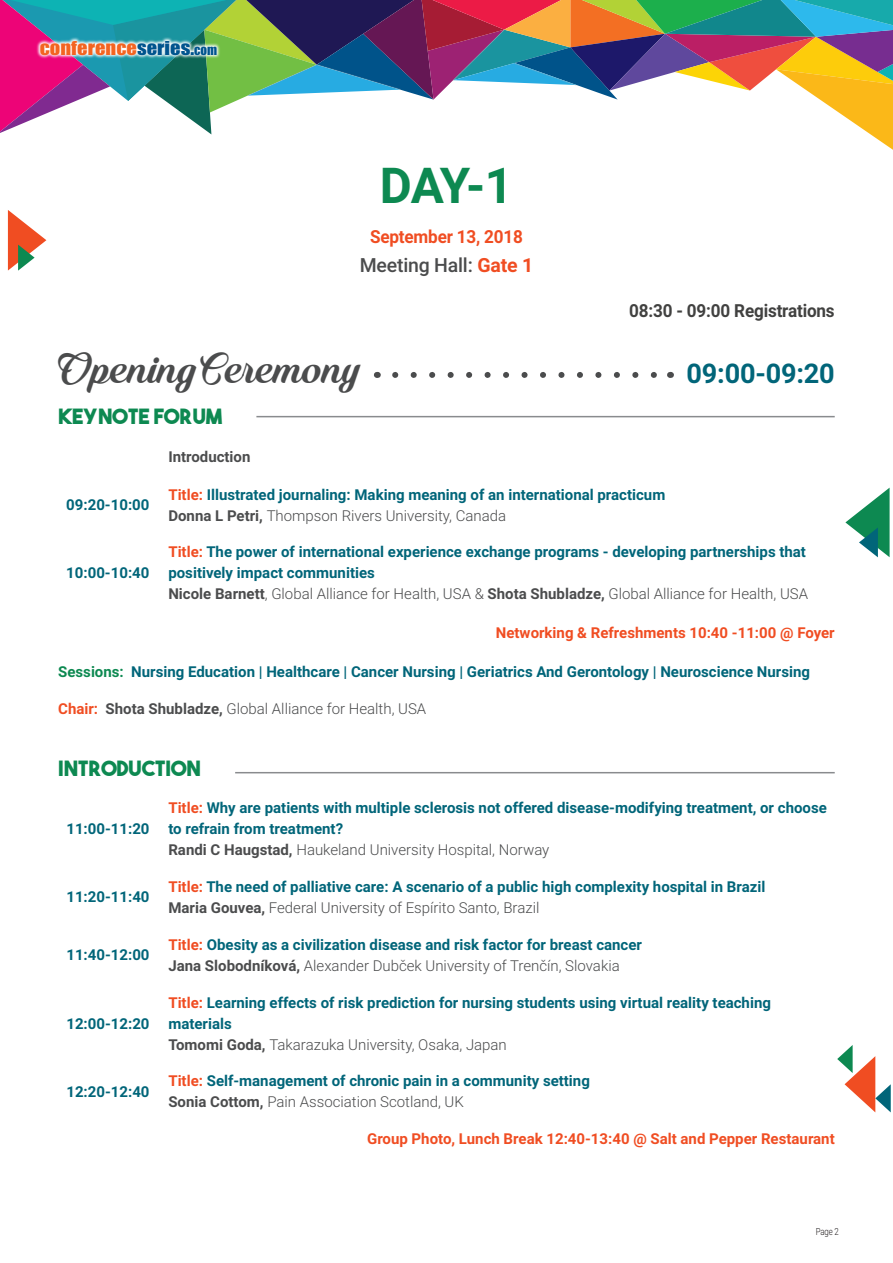
<style>
.page{position:relative;width:893px;height:1263px;background:#fff}
.page>*{position:absolute;margin:0;border:0;box-sizing:border-box;transform-origin:0 0}
.t1{font:700 49.5px "Roboto";color:#0d8951}
.t2{font:45px "Quincho Script PERSONALUSE";letter-spacing:-.01em;color:#4b4c4d}
.t3{font:700 27.15px "Roboto";letter-spacing:-.01em;color:#016579}
.t4{font:21px "The Bold Font";color:#0d8951}
.t5{font:500 19.5px "Roboto";letter-spacing:-.01em;color:#4b4c4d}
.t6{font:700 18px "Roboto";letter-spacing:-.01em;color:#414140;scale:.95 1}
.t7{font:700 18px "Roboto";letter-spacing:-.01em;color:#f04d22;scale:.95 1}
.t8{font:17.7px "Impact";color:#f36421;scale:1.16 1}
.t9{font:700 15px/21px "Roboto";color:#016579}
.t10{font:700 15px "Roboto";color:#f04d22}
.t11{font:300 15px "Roboto";color:#4b4c4d}
.t12{font:700 15px "Roboto";color:#4b4c4d}
.t13{font:300 9.75px "Roboto";color:#231f20;scale:.8 1}
.s1{color:#00548e}
.s2{font-size:12.6px;color:#00548e}
.s3{font-weight:700;color:#f04d22}
.s4{color:#f04d22}
.s5{color:#4b4c4d}
.s6{font-weight:300;color:#4b4c4d}
.s7{color:#0d8951}
.s8{font-weight:700}
</style>
<div class="page">
<svg style="left:0;top:0;width:893px;height:150px"></svg>
<svg style="left:845px;top:488px;width:45px;height:69px"></svg>
<svg style="left:837px;top:1045px;width:54px;height:67px"></svg>
<svg style="left:36px;top:37px;width:185px;height:22px"></svg>
<svg style="left:8px;top:210px;width:38px;height:61px"></svg>
<svg style="left:395px;top:372px;width:262px;height:6px"></svg>
<hr style="left:256px;top:416px;width:579px;height:1px;background:#898b8e">
<hr style="left:235px;top:772px;width:600px;height:1px;background:#898b8e">
<p class="t8" style="left:40px;top:34px;width:154px">CONFERENCE<span class="s1">SERIES.</span><span class="s2">COM</span></p>
<p class="t1" style="left:380px;top:151px;width:135px">DAY-1</p>
<p class="t7" style="left:370px;top:224px;width:163px">September 13, 2018</p>
<p class="t5" style="left:360px;top:252px;width:175px">Meeting Hall: <span class="s3">Gate 1</span></p>
<p class="t6" style="left:629px;top:298px;width:218px">08:30 - 09:00 Registrations</p>
<p class="t2" style="left:58px;top:342px;width:306px">Opening Ceremony</p>
<p class="t3" style="left:687px;top:354px;width:150px">09:00-09:20</p>
<p class="t4" style="left:58px;top:403px;width:165px">KEYNOTE FORUM</p>
<p class="t12" style="left:168px;top:446px;width:84px">Introduction</p>
<p class="t9" style="left:66px;top:494px;width:85px">09:20-10:00</p>
<p class="t9" style="left:168px;top:483px;width:498px"><span class="s4">Title:</span> Illustrated journaling: Making meaning of an international practicum<br><span class="s5">Donna L Petri,</span> <span class="s6">Thompson Rivers University, Canada</span></p>
<p class="t9" style="left:168px;top:541px;width:641px"><span class="s4">Title:</span> The power of international experience exchange programs - developing partnerships that positively impact communities<br><span class="s5">Nicole Barnett</span><span class="s6">, Global Alliance for Health, USA &amp;</span> <span class="s5">Shota Shubladze,</span> <span class="s6">Global Alliance for Health, USA</span></p>
<p class="t10" style="left:496px;top:622px;width:340px">Networking &amp; Refreshments 10:40 -11:00 @ Foyer</p>
<p class="t9" style="left:58px;top:661px;width:753px"><span class="s7">Sessions:</span> Nursing Education | Healthcare | Cancer Nursing | Geriatrics And Gerontology | Neuroscience Nursing</p>
<p class="t11" style="left:58px;top:698px;width:370px"><span class="s3">Chair:</span> <span class="s8">Shota Shubladze,</span> Global Alliance for Health, USA</p>
<p class="t9" style="left:66px;top:562px;width:85px">10:00-10:40</p>
<p class="t4" style="left:58px;top:755px;width:144px">INTRODUCTION</p>
<p class="t9" style="left:66px;top:818px;width:85px">11:00-11:20</p>
<p class="t9" style="left:168px;top:797px;width:660px"><span class="s4">Title:</span> Why are patients with multiple sclerosis not offered disease-modifying treatment, or choose to refrain from treatment?<br><span class="s5">Randi C Haugstad,</span> <span class="s6">Haukeland University Hospital, Norway</span></p>
<p class="t9" style="left:66px;top:886px;width:85px">11:20-11:40</p>
<p class="t9" style="left:168px;top:875px;width:598px"><span class="s4">Title:</span> The need of palliative care: A scenario of a public high complexity hospital in Brazil<br><span class="s5">Maria Gouvea,</span> <span class="s6">Federal University of Espírito Santo, Brazil</span></p>
<p class="t9" style="left:66px;top:944px;width:85px">11:40-12:00</p>
<p class="t9" style="left:168px;top:933px;width:475px"><span class="s4">Title:</span> Obesity as a civilization disease and risk factor for breast cancer<br><span class="s5">Jana Slobodníková,</span> <span class="s6">Alexander Dubček University of Trenčín, Slovakia</span></p>
<p class="t9" style="left:66px;top:1012px;width:85px">12:00-12:20</p>
<p class="t9" style="left:168px;top:991px;width:604px"><span class="s4">Title:</span> Learning effects of risk prediction for nursing students using virtual reality teaching materials<br><span class="s5">Tomomi Goda,</span> <span class="s6">Takarazuka University, Osaka, Japan</span></p>
<p class="t9" style="left:66px;top:1080px;width:85px">12:20-12:40</p>
<p class="t9" style="left:168px;top:1070px;width:423px"><span class="s4">Title:</span> Self-management of chronic pain in a community setting<br><span class="s5">Sonia Cottom,</span> <span class="s6">Pain Association Scotland, UK</span></p>
<p class="t10" style="left:367px;top:1128px;width:469px">Group Photo, Lunch Break 12:40-13:40 @ Salt and Pepper Restaurant</p>
<p class="t13" style="left:816px;top:1225px;width:30px">Page 2</p>
</div>
